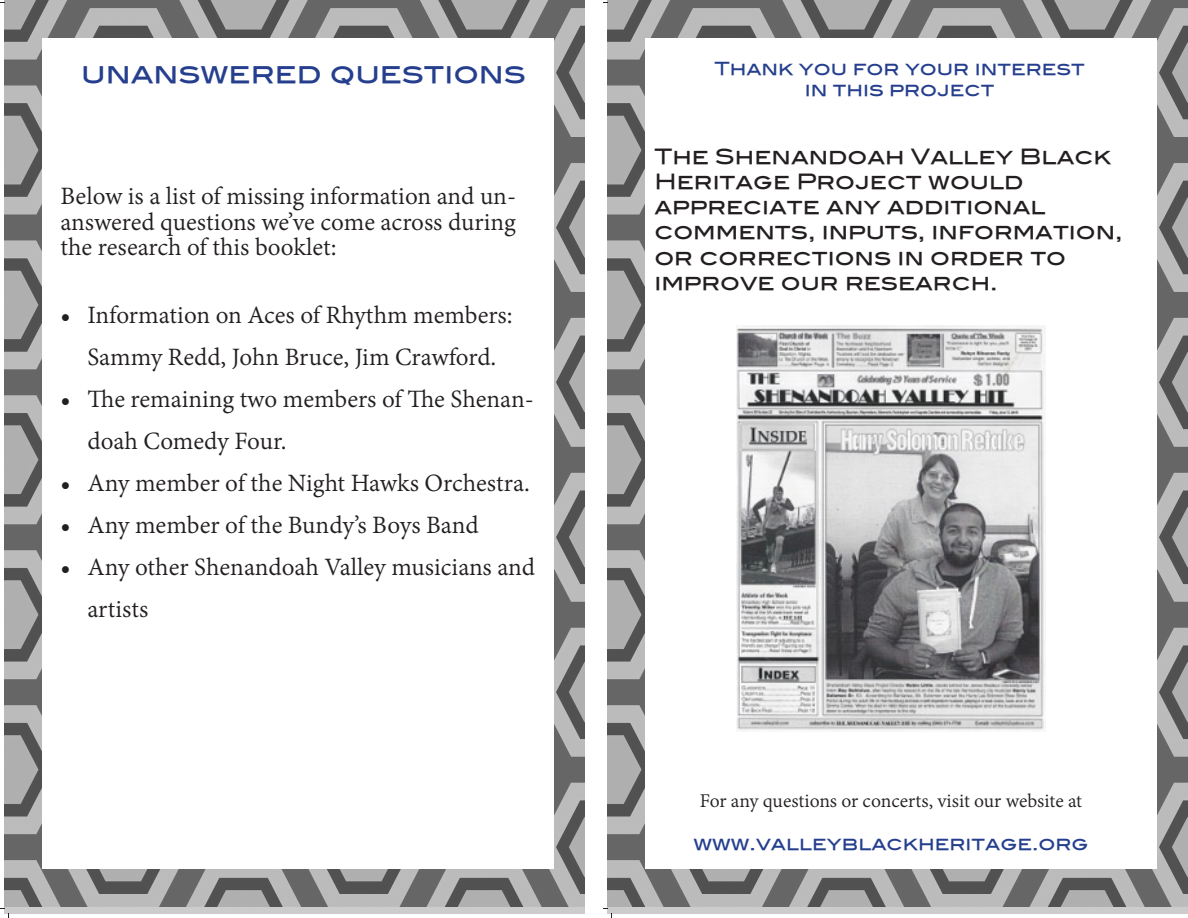
<style>
.page{position:relative;width:1188px;height:918px;background:#fff}
.page>*{position:absolute;margin:0;border:0;box-sizing:border-box;transform-origin:0 0}
.t1{font:27px/42px "Adobe Devanagari";color:#231f20}
.t2{font:27px "Blair Md ITCTT Medium";color:#253f8e}
.t3{font:21px/25.2px "Blair Md ITCTT Medium";color:#231f20}
.t4{font:21px "Adobe Devanagari";color:#231f20}
.t5{font:18px "Blair Md ITCTT Medium";color:#253f8e}
</style>
<div class="page">
<img style="left:4px;top:0;width:581px;height:907px">
<div style="left:43px;top:38px;width:511px;height:831px;background:#fff"></div>
<svg style="left:0;top:908px;width:10px;height:10px"></svg>
<img style="left:607px;top:0;width:581px;height:907px">
<div style="left:646px;top:38px;width:511px;height:831px;background:#fff"></div>
<svg style="left:603px;top:908px;width:10px;height:10px"></svg>
<img style="left:736px;top:325px;width:310px;height:405px">
<p class="t2" style="left:81px;top:52px;width:446px">unanswered questions</p>
<p class="t1" style="left:60px;top:186px;width:457px;line-height:25.5px;text-align:justify">Below is a list of missing information and un&shy;answered questions we’ve come across during the research of this booklet:</p>
<p class="t1" style="left:60px;top:296px;width:454px;text-align:center">• Information on Aces of Rhythm members:<br>Sammy Redd, John Bruce, Jim Crawford.</p>
<p class="t1" style="left:87px;top:380px;width:448px;text-indent:-27px">• The remaining two members of The Shenan&shy;doah Comedy Four.</p>
<p class="t1" style="left:60px;top:464px;width:471px">• Any member of the Night Hawks Orchestra.</p>
<p class="t1" style="left:60px;top:506px;width:420px">• Any member of the Bundy’s Boys Band</p>
<p class="t1" style="left:87px;top:548px;width:449px;text-indent:-27px">• Any other Shenandoah Valley musicians and artists</p>
<p class="t5" style="left:714px;top:53px;width:372px">Thank you for your interest</p>
<p class="t5" style="left:805px;top:75px;width:191px">in this project</p>
<p class="t3" style="left:654px;top:142px;width:458px">The Shenandoah Valley Black<br>Heritage Project would</p>
<p class="t3" style="left:654px;top:192px;width:393px">appreciate any additional</p>
<p class="t3" style="left:654px;top:217px;width:470px">comments, inputs, information, or corrections in order to</p>
<p class="t3" style="left:654px;top:268px;width:345px">improve our research.</p>
<p class="t4" style="left:700px;top:789px;width:384px">For any questions or concerts, visit our website at</p>
<p class="t5" style="left:694px;top:829px;width:396px">www.valleyblackheritage.org</p>
</div>
